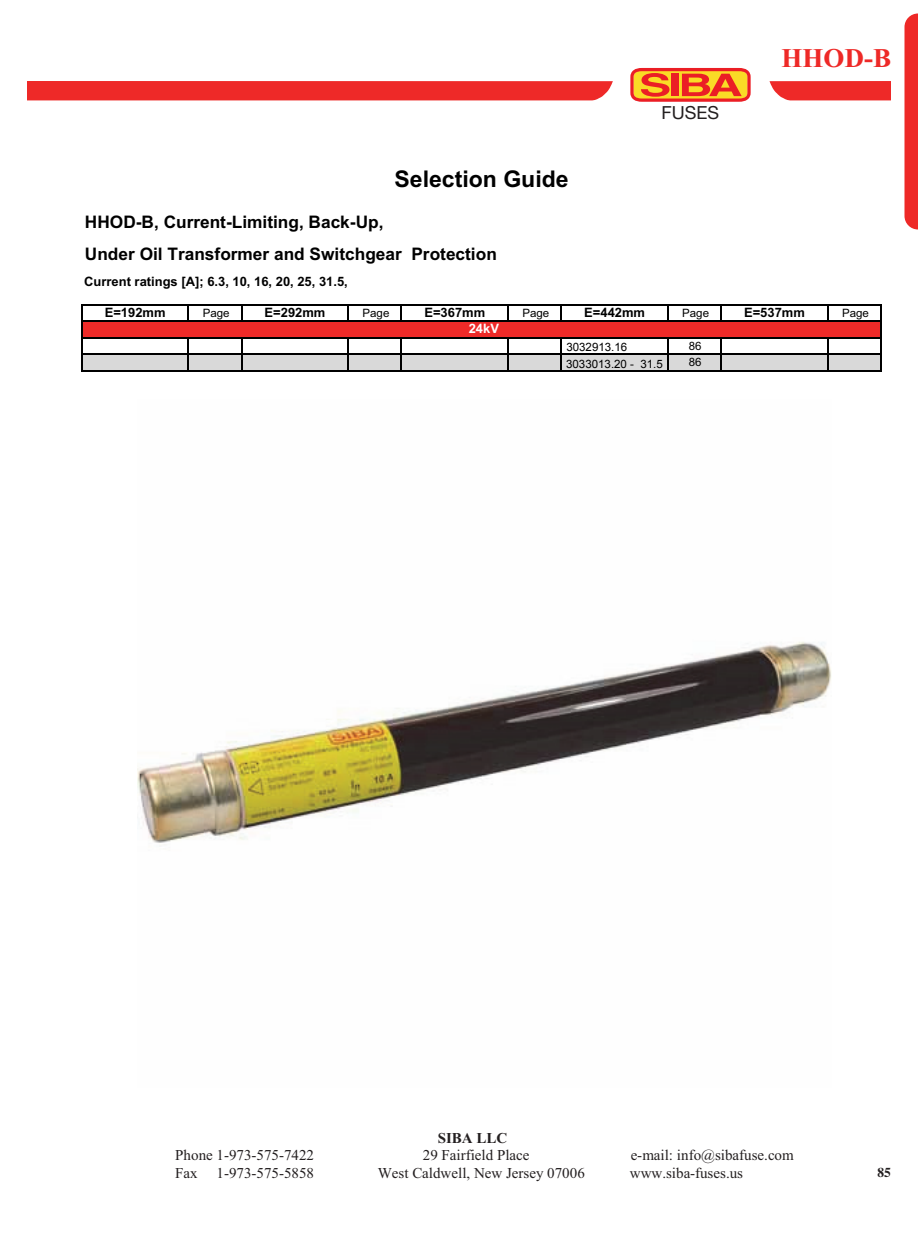
<style>
.page{position:relative;width:918px;height:1242px;background:#fff}
.page>*{position:absolute;margin:0;border:0;box-sizing:border-box;transform-origin:0 0}
.t1{font:700 27px "Times New Roman";color:#ee2927}
.t2{font:23.1px "Arial Bold+T42";color:#000}
.t3{font:18px "Helvetica Neue";color:#231f20}
.t4{font:17.25px/32.1px "Arial Bold+T42";color:#000}
.t5{font:15px "Times New Roman";color:#231f20}
.t6{font:700 15px "Times New Roman";color:#231f20}
.t7{font:700 13.5px "Times";color:#231f20}
.t8{font:12.9px "Arial Bold+T42";color:#000}
.t9{font:12.9px "Arial Bold+T42";color:#fff}
.t10{font:11.55px "Arial";color:#000}
.t11{font:11.55px "Arial+T42";color:#000}
</style>
<div class="page">
<div style="left:27px;top:81px;width:586px;height:19px;background:#ee2928"></div>
<svg style="left:770px;top:81px;width:121px;height:19px"></svg>
<svg style="left:630px;top:68px;width:121px;height:34px"></svg>
<svg style="left:904px;top:14px;width:14px;height:216px"></svg>
<div style="left:82px;top:321px;width:799px;height:17px;background:#ee2a28"></div>
<div style="left:82px;top:354px;width:799px;height:17px;background:#d9d9d9"></div>
<svg style="left:188px;top:305px;width:1px;height:15px"></svg>
<svg style="left:241px;top:305px;width:1px;height:15px"></svg>
<svg style="left:347px;top:305px;width:2px;height:15px"></svg>
<svg style="left:401px;top:305px;width:1px;height:15px"></svg>
<svg style="left:507px;top:305px;width:2px;height:15px"></svg>
<svg style="left:561px;top:305px;width:1px;height:15px"></svg>
<svg style="left:667px;top:305px;width:2px;height:15px"></svg>
<svg style="left:720px;top:305px;width:2px;height:15px"></svg>
<svg style="left:827px;top:305px;width:1px;height:15px"></svg>
<hr style="left:81px;top:304px;width:1px;height:68px;background:#000">
<hr style="left:188px;top:338px;width:1px;height:34px;background:#000">
<hr style="left:241px;top:338px;width:1px;height:34px;background:#000">
<hr style="left:347px;top:338px;width:2px;height:34px;background:#000">
<hr style="left:401px;top:338px;width:1px;height:34px;background:#000">
<hr style="left:507px;top:338px;width:2px;height:34px;background:#000">
<hr style="left:561px;top:338px;width:1px;height:34px;background:#000">
<hr style="left:667px;top:338px;width:2px;height:34px;background:#000">
<hr style="left:720px;top:338px;width:2px;height:34px;background:#000">
<hr style="left:827px;top:338px;width:1px;height:34px;background:#000">
<hr style="left:880px;top:305px;width:2px;height:67px;background:#000">
<hr style="left:82px;top:304px;width:800px;height:1px;background:#000">
<hr style="left:82px;top:320px;width:800px;height:2px;background:#000">
<hr style="left:82px;top:337px;width:800px;height:1px;background:#000">
<hr style="left:82px;top:354px;width:800px;height:1px;background:#000">
<hr style="left:82px;top:370px;width:800px;height:2px;background:#000">
<img style="left:138px;top:641px;width:693px;height:204px">
<p class="t3" style="left:662px;top:102px;width:59px">FUSES</p>
<h1 class="t1" style="left:782px;top:49px;width:111px">HHOD-B</h1>
<h2 class="t2" style="left:395px;top:170px;width:176px">Selection Guide</h2>
<p class="t4" style="left:85px;top:208px;width:413px">HHOD-B, Current-Limiting, Back-Up,<br>Under Oil Transformer and Switchgear Protection</p>
<p class="t8" style="left:84px;top:277px;width:265px">Current ratings [A]; 6.3, 10, 16, 20, 25, 31.5,</p>
<p class="t8" style="left:105px;top:308px;width:62px">E=192mm</p>
<p class="t11" style="left:203px;top:309px;width:28px">Page</p>
<p class="t8" style="left:265px;top:308px;width:62px">E=292mm</p>
<p class="t11" style="left:363px;top:309px;width:28px">Page</p>
<p class="t8" style="left:424px;top:308px;width:62px">E=367mm</p>
<p class="t11" style="left:522px;top:309px;width:28px">Page</p>
<p class="t8" style="left:584px;top:308px;width:62px">E=442mm</p>
<p class="t11" style="left:682px;top:309px;width:28px">Page</p>
<p class="t8" style="left:744px;top:308px;width:62px">E=537mm</p>
<p class="t11" style="left:842px;top:309px;width:28px">Page</p>
<p class="t9" style="left:469px;top:324px;width:32px">24kV</p>
<p class="t10" style="left:566px;top:340px;width:62px">3032913.16</p>
<p class="t11" style="left:689px;top:342px;width:14px">86</p>
<p class="t10" style="left:566px;top:357px;width:98px">3033013.20 - 31.5</p>
<p class="t11" style="left:689px;top:358px;width:14px">86</p>
<p class="t6" style="left:438px;top:1129px;width:71px">SIBA LLC</p>
<p class="t5" style="left:175px;top:1146px;width:140px">Phone 1-973-575-7422</p>
<p class="t5" style="left:423px;top:1146px;width:108px">29 Fairfield Place</p>
<p class="t5" style="left:631px;top:1146px;width:165px">e-mail: info@sibafuse.com</p>
<p class="t5" style="left:175px;top:1164px;width:140px">Fax 1-973-575-5858</p>
<p class="t5" style="left:378px;top:1164px;width:209px">West Caldwell, New Jersey 07006</p>
<p class="t5" style="left:630px;top:1164px;width:115px">www.siba-fuses.us</p>
<p class="t7" style="left:878px;top:1167px;width:15px">85</p>
</div>
